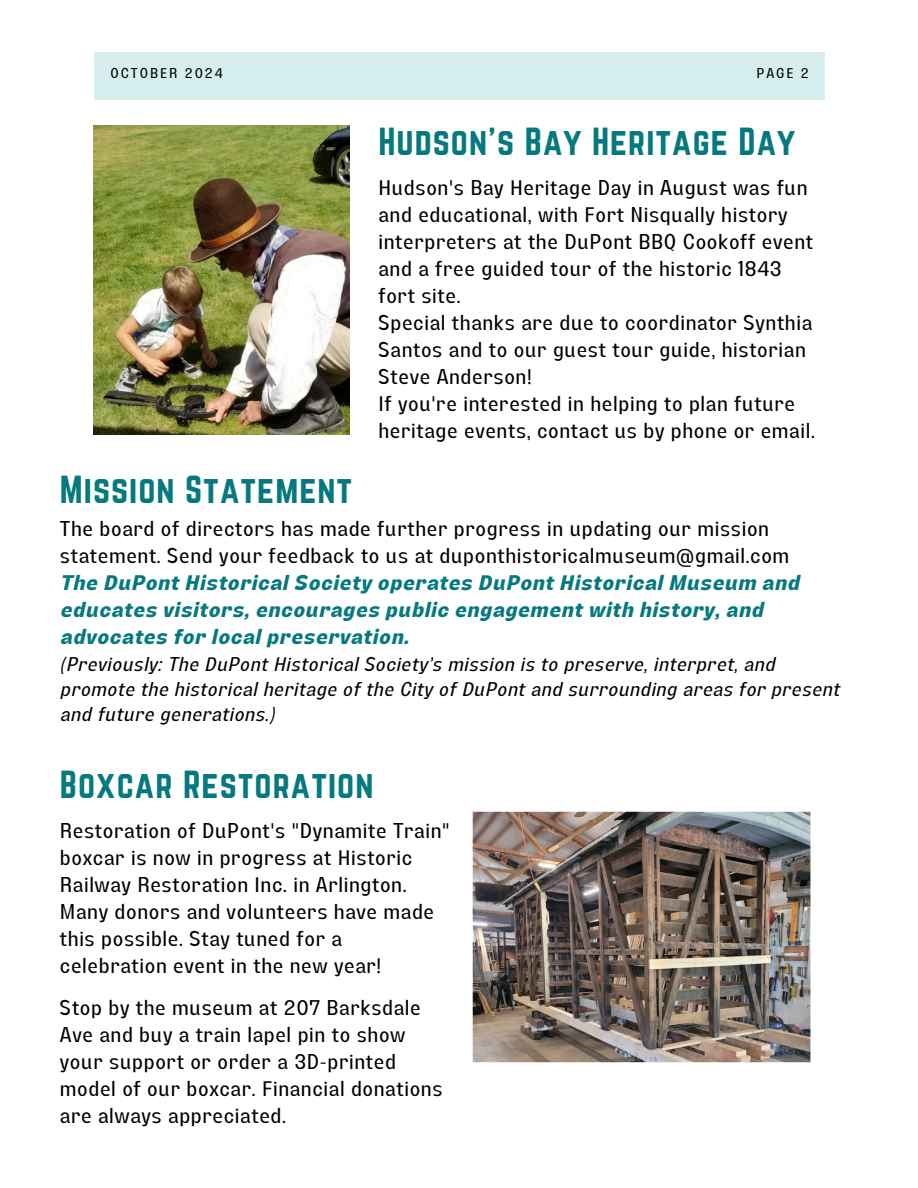
<style>
.page{position:relative;width:918px;height:1188px;background:#fff}
.page>*{position:absolute;margin:0;border:0;box-sizing:border-box;transform-origin:0 0}
.t1{font:34.2px "Norwester";letter-spacing:.03em;color:#05797d}
.t2{font:21px/27px "Lazord";letter-spacing:.03em;color:#000}
.t3{font:italic 700 21px/27px "Lazord";letter-spacing:.03em;color:#05797d}
.t4{font:italic 19.5px/24.8px "Lazord";letter-spacing:.03em;color:#000}
.t5{font:13.95px "Lazord";letter-spacing:.14em;color:#000}
.s1{font-weight:400;font-style:normal;color:#000}
</style>
<div class="page">
<div style="left:95px;top:53px;width:730px;height:47px;background:#d7eeef"></div>
<img style="left:94px;top:125px;width:256px;height:309px">
<img style="left:472px;top:811px;width:339px;height:252px">
<p class="t5" style="left:111px;top:68px;width:114px">OCTOBER 2024</p>
<h1 class="t5" style="left:757px;top:68px;width:54px">PAGE 2</h1>
<p class="t1" style="left:378px;top:121px;width:418px">Hudson’s Bay Heritage Day</p>
<h2 class="t1" style="left:60px;top:468px;width:294px">Mission Statement</h2>
<p class="t2" style="left:378px;top:177px;width:438px">Hudson's Bay Heritage Day in August was fun and educational, with Fort Nisqually history interpreters at the DuPont BBQ Cookoff event and a free guided tour of the historic 1843 fort site.<br>Special thanks are due to coordinator Synthia Santos and to our guest tour guide, historian Steve Anderson!<br>If you're interested in helping to plan future heritage events, contact us by phone or email.</p>
<h1 class="t3" style="left:60px;top:518px;width:740px"><span class="s1">The board of directors has made further progress in updating our mission statement. Send your feedback to us at duponthistoricalmuseum@gmail.com </span>The DuPont Historical Society operates DuPont Historical Museum and educates visitors, encourages public engagement with history, and advocates for local preservation.</h1>
<h1 class="t4" style="left:60px;top:655px;width:781px">(Previously: The DuPont Historical Society’s mission is to preserve, interpret, and promote the historical heritage of the City of DuPont and surrounding areas for present and future generations.)</h1>
<h2 class="t1" style="left:60px;top:763px;width:315px">Boxcar Restoration</h2>
<h2 class="t2" style="left:60px;top:820px;width:391px">Restoration of DuPont's "Dynamite Train" boxcar is now in progress at Historic Railway Restoration Inc. in Arlington.<br>Many donors and volunteers have made this possible. Stay tuned for a celebration event in the new year!</h2>
<h1 class="t2" style="left:60px;top:997px;width:384px">Stop by the museum at 207 Barksdale Ave and buy a train lapel pin to show your support or order a 3D-printed model of our boxcar. Financial donations are always appreciated.</h1>
</div>
